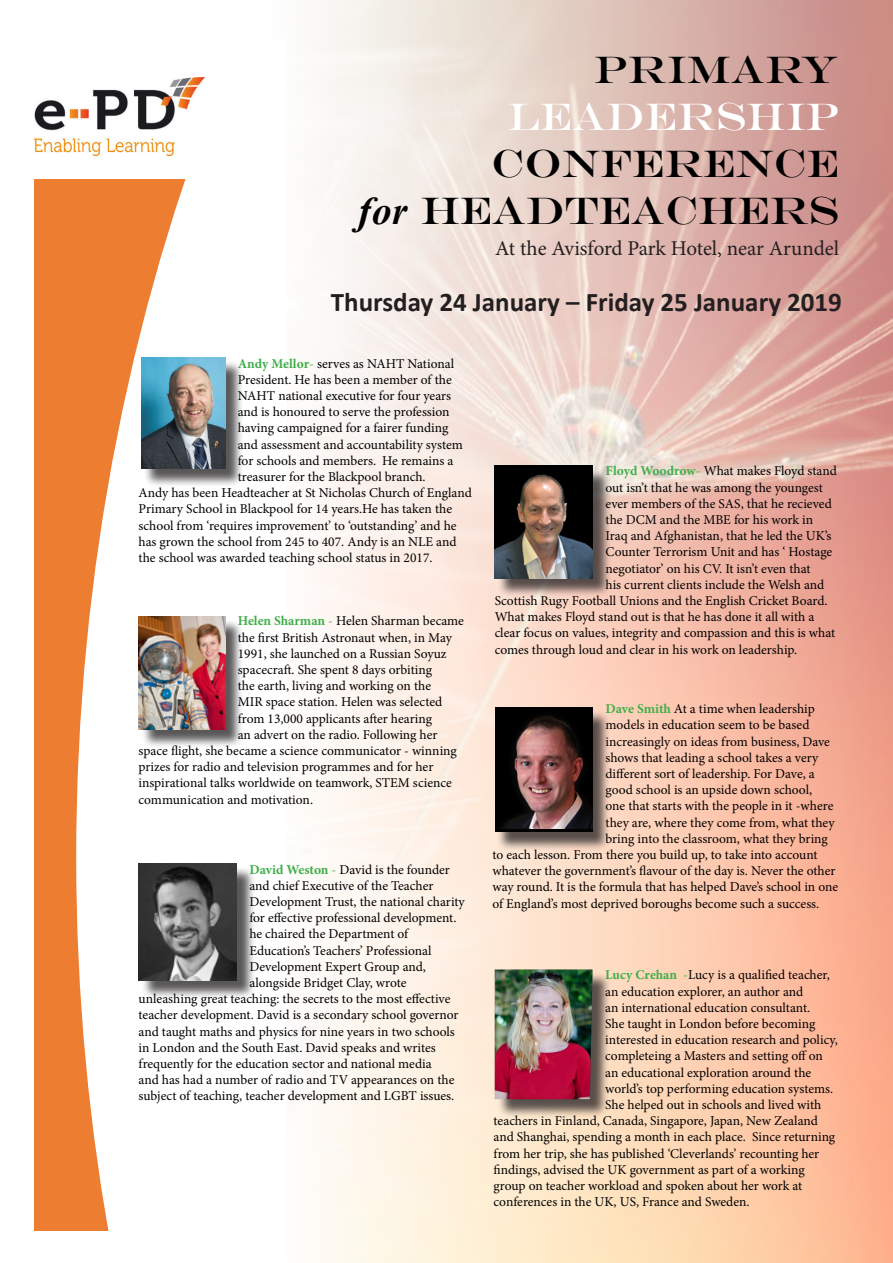
<style>
.page{position:relative;width:893px;height:1263px;background:#fff}
.page>*{position:absolute;margin:0;border:0;box-sizing:border-box;transform-origin:0 0}
.t1{font:39px/46.8px "Engravers";color:#000;text-align:right}
.t2{font:700 27px "Calibri";color:#231f20}
.t3{font:21px "Minion Pro";letter-spacing:-.005em;color:#231f20}
.t4{font:13.5px/16.2px "Minion Pro";letter-spacing:-.005em;color:#000}
.s1{color:#fff}
.s2{font-family:"Times New Roman";font-weight:700;font-style:italic}
.s3{font-weight:700;color:#40ae49}
.s4{color:#40ae49}
</style>
<div class="page">
<img style="left:319px;top:0;width:574px;height:1263px">
<div style="left:35px;top:180px;width:210px;height:1051px;background:#ed7d31"></div>
<svg style="left:76px;top:179px;width:169px;height:1052px;fill:#fff"></svg>
<img style="left:35px;top:77px;width:170px;height:79px">
<div style="left:497px;top:972px;width:114px;height:146px;background:#231f20;opacity:.75"></div>
<img style="left:495px;top:969px;width:97px;height:130px">
<div style="left:141px;top:619px;width:102px;height:129px;background:#231f20;opacity:.75"></div>
<img style="left:139px;top:617px;width:86px;height:112px">
<div style="left:143px;top:360px;width:101px;height:127px;background:#231f20;opacity:.75"></div>
<img style="left:141px;top:358px;width:84px;height:110px">
<div style="left:497px;top:468px;width:114px;height:129px;background:#231f20;opacity:.75"></div>
<img style="left:495px;top:466px;width:98px;height:112px">
<div style="left:496px;top:710px;width:114px;height:141px;background:#231f20;opacity:.75"></div>
<img style="left:495px;top:707px;width:98px;height:122px">
<div style="left:141px;top:866px;width:114px;height:133px;background:#231f20;opacity:.75"></div>
<img style="left:139px;top:864px;width:98px;height:116px">
<p class="t1" style="left:491px;top:46px;width:349px">PRIMARY<br><span class="s1">LEADERSHIP<br></span>CONFERENCE</p>
<p class="t1" style="left:358px;top:186px;width:482px"><span class="s2">for</span> HEADTEACHERS</p>
<p class="t3" style="left:495px;top:234px;width:345px">At the Avisford Park Hotel, near Arundel</p>
<p class="t2" style="left:331px;top:282px;width:513px">Thursday 24 January – Friday 25 January 2019</p>
<p class="t4" style="left:238px;top:355px;width:227px"><span class="s3">Andy Mellor</span><span class="s4">-</span> serves as NAHT National President. He has been a member of the NAHT national executive for four years and is honoured to serve the profession having campaigned for a fairer funding and assessment and accountability system for schools and members. He remains a treasurer for the Blackpool branch.</p>
<p class="t4" style="left:139px;top:485px;width:335px">Andy has been Headteacher at St Nicholas Church of England Primary School in Blackpool for 14 years.He has taken the school from ‘requires improvement’ to ‘outstanding’ and he has grown the school from 245 to 407. Andy is an NLE and the school was awarded teaching school status in 2017.</p>
<p class="t4" style="left:238px;top:613px;width:228px"><span class="s3">Helen Sharman</span> <span class="s4">-</span> Helen Sharman became</p>
<p class="t4" style="left:238px;top:629px;width:216px">the first British Astronaut when, in May</p>
<p class="t4" style="left:238px;top:645px;width:210px">1991, she launched on a Russian Soyuz</p>
<p class="t4" style="left:238px;top:662px;width:196px">spacecraft. She spent 8 days orbiting</p>
<p class="t4" style="left:238px;top:678px;width:195px">the earth, living and working on the</p>
<p class="t4" style="left:238px;top:694px;width:206px">MIR space station. Helen was selected</p>
<p class="t4" style="left:238px;top:710px;width:196px">from 13,000 applicants after hearing</p>
<p class="t4" style="left:238px;top:726px;width:201px">an advert on the radio. Following her</p>
<p class="t4" style="left:139px;top:743px;width:320px">space flight, she became a science communicator - winning</p>
<p class="t4" style="left:139px;top:759px;width:296px">prizes for radio and television programmes and for her</p>
<p class="t4" style="left:139px;top:775px;width:315px">inspirational talks worldwide on teamwork, STEM science</p>
<p class="t4" style="left:139px;top:791px;width:176px">communication and motivation.</p>
<p class="t4" style="left:249px;top:861px;width:202px"><span class="s3">David Weston</span> <span class="s4">-</span> David is the founder</p>
<p class="t4" style="left:249px;top:877px;width:186px">and chief Executive of the Teacher</p>
<p class="t4" style="left:249px;top:893px;width:217px">Development Trust, the national charity</p>
<p class="t4" style="left:249px;top:910px;width:209px">for effective professional development.</p>
<p class="t4" style="left:249px;top:926px;width:160px">he chaired the Department of</p>
<p class="t4" style="left:249px;top:942px;width:184px">Education’s Teachers’ Professional</p>
<p class="t4" style="left:249px;top:958px;width:178px">Development Expert Group and,</p>
<p class="t4" style="left:249px;top:974px;width:159px">alongside Bridget Clay, wrote</p>
<p class="t4" style="left:139px;top:991px;width:313px">unleashing great teaching: the secrets to the most effective</p>
<p class="t4" style="left:139px;top:1007px;width:322px">teacher development. David is a secondary school governor</p>
<p class="t4" style="left:139px;top:1023px;width:318px">and taught maths and physics for nine years in two schools</p>
<p class="t4" style="left:139px;top:1039px;width:299px">in London and the South East. David speaks and writes</p>
<p class="t4" style="left:139px;top:1055px;width:295px">frequently for the education sector and national media</p>
<p class="t4" style="left:139px;top:1072px;width:317px">and has had a number of radio and TV appearances on the</p>
<p class="t4" style="left:139px;top:1088px;width:317px">subject of teaching, teacher development and LGBT issues.</p>
<p class="t4" style="left:605px;top:463px;width:233px"><span class="s3">Floyd Woodrow</span><span class="s4">-</span> What makes Floyd stand</p>
<p class="t4" style="left:605px;top:479px;width:219px">out isn’t that he was among the youngest</p>
<p class="t4" style="left:605px;top:495px;width:228px">ever members of the SAS, that he recieved</p>
<p class="t4" style="left:605px;top:512px;width:209px">the DCM and the MBE for his work in</p>
<p class="t4" style="left:605px;top:528px;width:228px">Iraq and Afghanistan, that he led the UK’s</p>
<p class="t4" style="left:605px;top:544px;width:228px">Counter Terrorism Unit and has ‘ Hostage</p>
<p class="t4" style="left:605px;top:560px;width:206px">negotiator’ on his CV. It isn’t even that</p>
<p class="t4" style="left:605px;top:576px;width:220px">his current clients include the Welsh and</p>
<p class="t4" style="left:495px;top:593px;width:334px">Scottish Rugy Football Unions and the English Cricket Board.</p>
<p class="t4" style="left:495px;top:609px;width:342px">What makes Floyd stand out is that he has done it all with a clear focus on values, integrity and compassion and this is what comes through loud and clear in his work on leadership.</p>
<p class="t4" style="left:605px;top:701px;width:211px"><span class="s3">Dave Smith</span> At a time when leadership</p>
<p class="t4" style="left:605px;top:717px;width:205px">models in education seem to be based</p>
<p class="t4" style="left:605px;top:733px;width:226px">increasingly on ideas from business, Dave</p>
<p class="t4" style="left:605px;top:749px;width:214px">shows that leading a school takes a very</p>
<p class="t4" style="left:605px;top:766px;width:211px">different sort of leadership. For Dave, a</p>
<p class="t4" style="left:605px;top:782px;width:208px">good school is an upside down school,</p>
<p class="t4" style="left:605px;top:798px;width:229px">one that starts with the people in it -where</p>
<p class="t4" style="left:605px;top:814px;width:231px">they are, where they come from, what they</p>
<p class="t4" style="left:605px;top:830px;width:224px">bring into the classroom, what they bring</p>
<p class="t4" style="left:492px;top:847px;width:327px">to each lesson. From there you build up, to take into account</p>
<p class="t4" style="left:492px;top:863px;width:345px">whatever the government’s flavour of the day is. Never the other</p>
<p class="t4" style="left:492px;top:879px;width:347px">way round. It is the formula that has helped Dave’s school in one</p>
<p class="t4" style="left:492px;top:895px;width:328px">of England’s most deprived boroughs become such a success.</p>
<p class="t4" style="left:605px;top:967px;width:226px"><span class="s3">Lucy Crehan</span> <span class="s4">-</span>Lucy is a qualified teacher,</p>
<p class="t4" style="left:605px;top:983px;width:200px">an education explorer, an author and</p>
<p class="t4" style="left:605px;top:999px;width:206px">an international education consultant.</p>
<p class="t4" style="left:605px;top:1015px;width:212px">She taught in London before becoming</p>
<p class="t4" style="left:605px;top:1032px;width:234px">interested in education research and policy,</p>
<p class="t4" style="left:605px;top:1048px;width:219px">completeing a Masters and setting off on</p>
<p class="t4" style="left:605px;top:1064px;width:207px">an educational exploration around the</p>
<p class="t4" style="left:605px;top:1080px;width:229px">world’s top performing education systems.</p>
<p class="t4" style="left:605px;top:1096px;width:218px">She helped out in schools and lived with</p>
<p class="t4" style="left:494px;top:1113px;width:326px">teachers in Finland, Canada, Singapore, Japan, New Zealand</p>
<p class="t4" style="left:494px;top:1129px;width:343px">and Shanghai, spending a month in each place. Since returning</p>
<p class="t4" style="left:494px;top:1145px;width:327px">from her trip, she has published ‘Cleverlands’ recounting her</p>
<p class="t4" style="left:494px;top:1161px;width:313px">findings, advised the UK government as part of a working</p>
<p class="t4" style="left:494px;top:1177px;width:310px">group on teacher workload and spoken about her work at</p>
<p class="t4" style="left:494px;top:1194px;width:258px">conferences in the UK, US, France and Sweden.</p>
</div>
